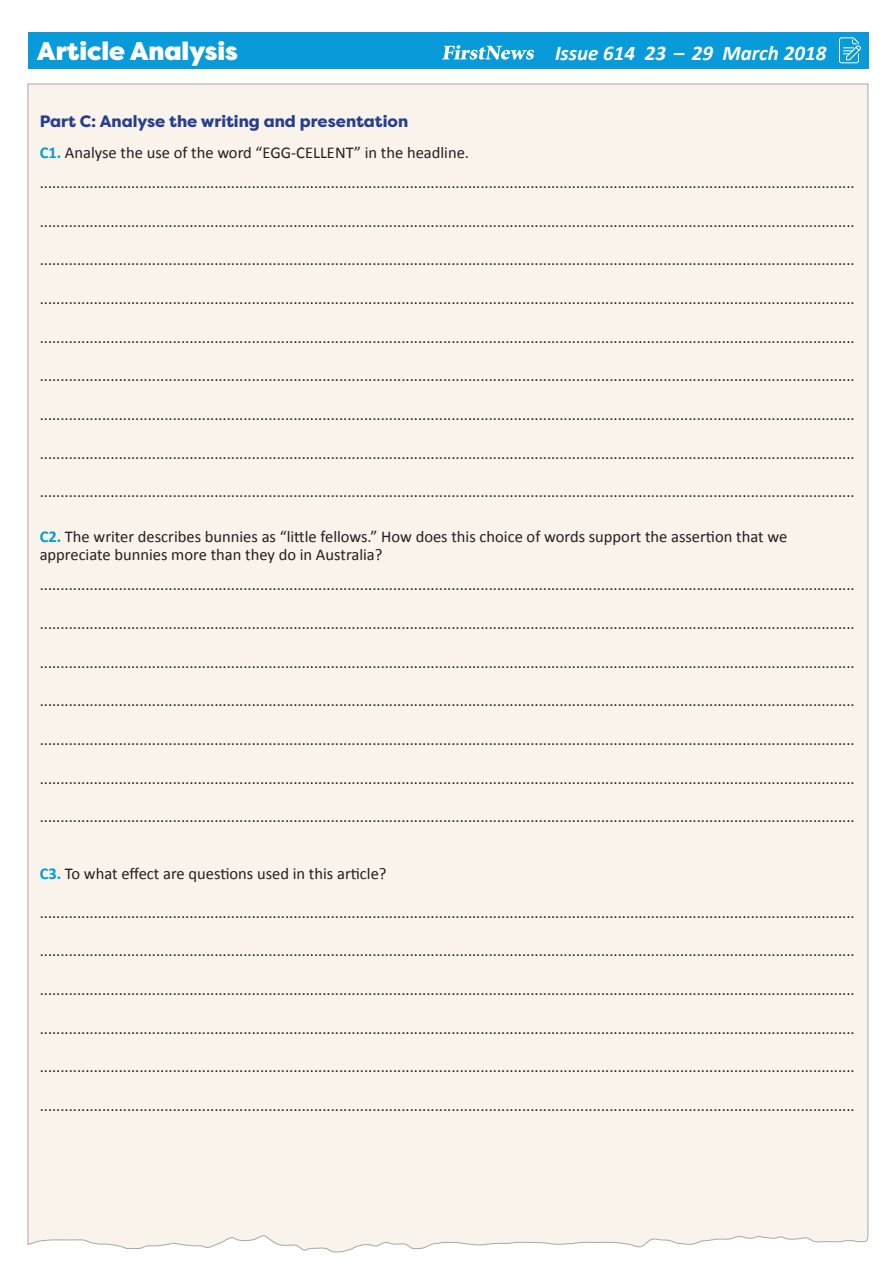
<style>
.page{position:relative;width:893px;height:1263px;background:#fff}
.page>*{position:absolute;margin:0;border:0;box-sizing:border-box;transform-origin:0 0}
.t1{font:900 25.5px "Filson Pro";color:#fff}
.t2{font:italic 700 21px "Calibri";color:#fff}
.Normal__Web{font:16.5px/18.1px "Calibri";color:#231f20}
.t3{font:800 16.5px "Filson Pro";color:#253f8e}
.s1{font-weight:700;color:#009bd9}
</style>
<div class="page">
<div style="left:27px;top:83px;width:842px;height:1169px;background:#faf3eb"></div>
<div style="left:29px;top:33px;width:840px;height:36px;background:#099bd9"></div>
<svg style="left:442px;top:45px;width:92px;height:15px"></svg>
<svg style="left:839px;top:37px;width:22px;height:27px"></svg>
<h1 class="t1" style="left:37px;top:35px;width:202px">Article Analysis</h1>
<p class="t2" style="left:555px;top:39px;width:273px">Issue 614 23 – 29 March 2018</p>
<p class="t3" style="left:40px;top:111px;width:370px">Part C: Analyse the writing and presentation</p>
<p class="Normal__Web" style="left:40px;top:143px;width:431px"><span class="s1">C1.</span> Analyse the use of the word “EGG-CELLENT” in the headline.</p>
<p class="Normal__Web" style="left:40px;top:173px;width:816px">....................................................................................................................................................................................................</p>
<p class="Normal__Web" style="left:40px;top:212px;width:816px">....................................................................................................................................................................................................</p>
<p class="Normal__Web" style="left:40px;top:251px;width:816px">....................................................................................................................................................................................................</p>
<p class="Normal__Web" style="left:40px;top:289px;width:816px">....................................................................................................................................................................................................</p>
<p class="Normal__Web" style="left:40px;top:328px;width:816px">....................................................................................................................................................................................................</p>
<p class="Normal__Web" style="left:40px;top:367px;width:816px">....................................................................................................................................................................................................</p>
<p class="Normal__Web" style="left:40px;top:405px;width:816px">....................................................................................................................................................................................................</p>
<p class="Normal__Web" style="left:40px;top:444px;width:816px">....................................................................................................................................................................................................</p>
<p class="Normal__Web" style="left:40px;top:483px;width:816px">....................................................................................................................................................................................................</p>
<p class="Normal__Web" style="left:40px;top:527px;width:749px"><span class="s1">C2.</span> The writer describes bunnies as “little fellows.” How does this choice of words support the assertion that we appreciate bunnies more than they do in Australia?</p>
<p class="Normal__Web" style="left:40px;top:576px;width:816px">....................................................................................................................................................................................................</p>
<p class="Normal__Web" style="left:40px;top:614px;width:816px">....................................................................................................................................................................................................</p>
<p class="Normal__Web" style="left:40px;top:653px;width:816px">....................................................................................................................................................................................................</p>
<p class="Normal__Web" style="left:40px;top:692px;width:816px">....................................................................................................................................................................................................</p>
<p class="Normal__Web" style="left:40px;top:730px;width:816px">....................................................................................................................................................................................................</p>
<p class="Normal__Web" style="left:40px;top:769px;width:816px">....................................................................................................................................................................................................</p>
<p class="Normal__Web" style="left:40px;top:808px;width:816px">....................................................................................................................................................................................................</p>
<p class="Normal__Web" style="left:40px;top:864px;width:348px"><span class="s1">C3.</span> To what effect are questions used in this article?</p>
<p class="Normal__Web" style="left:40px;top:903px;width:816px">....................................................................................................................................................................................................</p>
<p class="Normal__Web" style="left:40px;top:942px;width:816px">....................................................................................................................................................................................................</p>
<p class="Normal__Web" style="left:40px;top:980px;width:816px">....................................................................................................................................................................................................</p>
<p class="Normal__Web" style="left:40px;top:1019px;width:816px">....................................................................................................................................................................................................</p>
<p class="Normal__Web" style="left:40px;top:1058px;width:816px">....................................................................................................................................................................................................</p>
<p class="Normal__Web" style="left:40px;top:1096px;width:816px">....................................................................................................................................................................................................</p>
</div>
